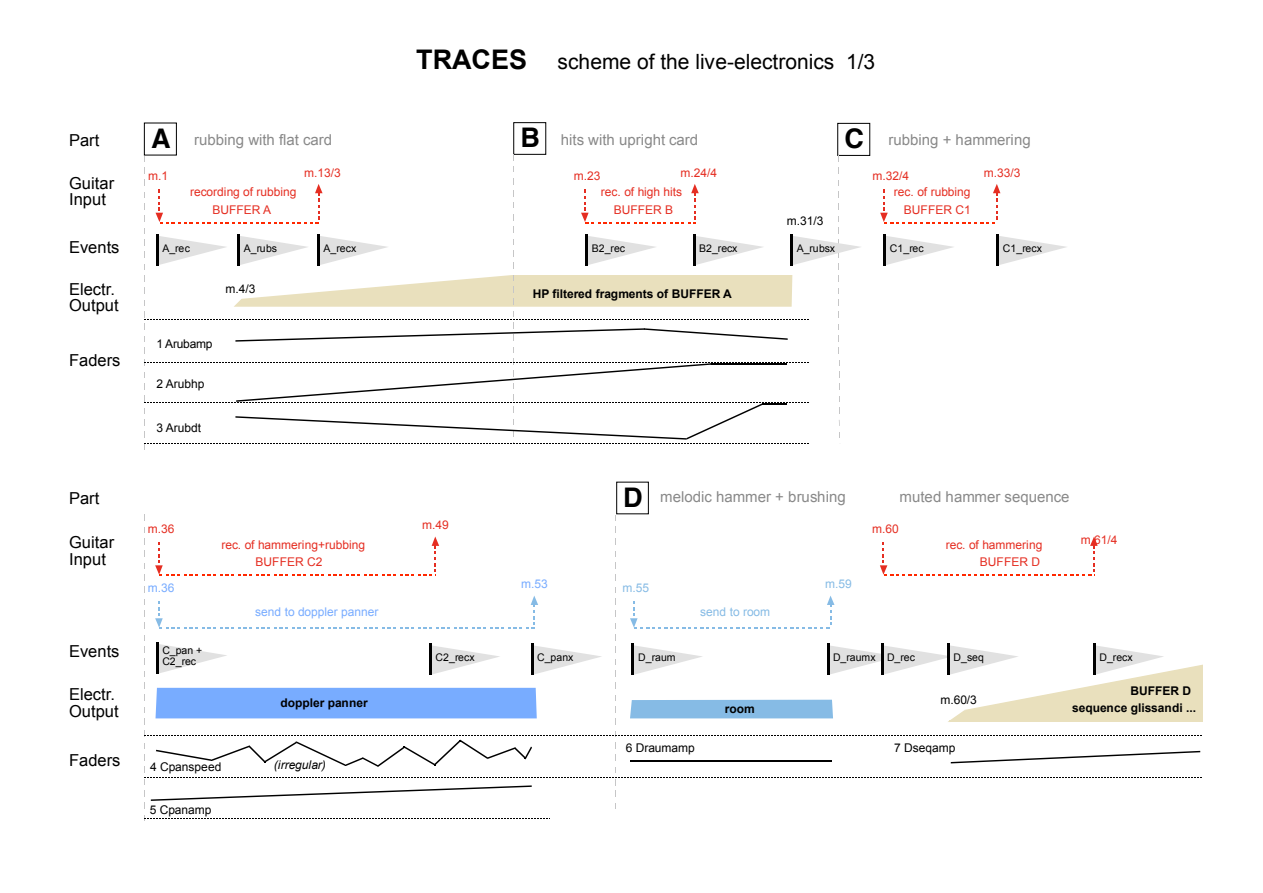
<style>
.page{position:relative;width:1263px;height:893px;background:#fff}
.page>*{position:absolute;margin:0;border:0;box-sizing:border-box;transform-origin:0 0}
.t1{font:700 27px "Helvetica";color:#000}
.t2{font:21px "Arial MS";color:#000}
.t3{font:16.5px/16.2px "Arial MS";color:#000}
.t4{font:15px "Arial MS";color:#898989}
.t5{font:12px "Arial MS";color:#e52e22}
.t6{font:12px "Arial MS";color:#000}
.t7{font:12px "Arial Bold MS";color:#000}
.t8{font:12px "Arial MS";color:#78acff}
.t9{font:12px "Arial MS";color:#86bbe5}
.t10{font:12px "Arial Italic MS";color:#000}
.t11{font:10.5px/10.8px "Arial MS";color:#000}
.s1{font-family:"Arial Bold MS";font-size:27px}
</style>
<div class="page">
<div style="left:144px;top:123px;width:33px;height:32px;border:1px solid #000"></div>
<div style="left:513px;top:122px;width:33px;height:33px;border:1px solid #000"></div>
<div style="left:837px;top:123px;width:33px;height:33px;border:1px solid #000"></div>
<svg style="left:880px;top:184px;width:120px;height:39px"></svg>
<div style="left:156px;top:687px;width:381px;height:31px;background:#78acff"></div>
<div style="left:616px;top:481px;width:33px;height:33px;border:1px solid #000"></div>
<svg style="left:155px;top:536px;width:284px;height:40px"></svg>
<svg style="left:155px;top:596px;width:383px;height:33px"></svg>
<svg style="left:630px;top:596px;width:204px;height:33px"></svg>
<svg style="left:880px;top:536px;width:218px;height:40px"></svg>
<svg style="left:144px;top:815px;width:406px;height:5px"></svg>
<svg style="left:144px;top:730px;width:1058px;height:78px"></svg>
<svg style="left:144px;top:154px;width:718px;height:295px"></svg>
<hr style="left:790px;top:234px;width:3px;height:32px;background:#000">
<svg style="left:886px;top:236px;width:67px;height:29px"></svg>
<hr style="left:883px;top:234px;width:3px;height:32px;background:#000">
<svg style="left:999px;top:236px;width:67px;height:29px"></svg>
<hr style="left:996px;top:234px;width:3px;height:32px;background:#000">
<svg style="left:159px;top:644px;width:68px;height:29px"></svg>
<hr style="left:156px;top:642px;width:3px;height:32px;background:#000">
<svg style="left:432px;top:645px;width:68px;height:29px"></svg>
<hr style="left:429px;top:643px;width:3px;height:32px;background:#000">
<svg style="left:534px;top:645px;width:67px;height:29px"></svg>
<hr style="left:531px;top:643px;width:3px;height:32px;background:#000">
<hr style="left:631px;top:643px;width:3px;height:32px;background:#000">
<hr style="left:827px;top:643px;width:2px;height:32px;background:#000">
<hr style="left:881px;top:643px;width:2px;height:32px;background:#000">
<hr style="left:947px;top:643px;width:3px;height:32px;background:#000">
<svg style="left:630px;top:645px;width:572px;height:77px"></svg>
<hr style="left:1093px;top:643px;width:2px;height:32px;background:#000">
<h2 class="t2" style="left:416px;top:50px;width:461px"><span class="s1">TRACES</span> scheme of the live-electronics 1/3</h2>
<h1 class="t1" style="left:151px;top:127px;width:21px">A</h1>
<h1 class="t1" style="left:521px;top:126px;width:21px">B</h1>
<h1 class="t1" style="left:845px;top:127px;width:21px">C</h1>
<p class="t5" style="left:190px;top:186px;width:108px">recording of rubbing</p>
<h3 class="t3" style="left:69px;top:132px;width:32px">Part</h3>
<p class="t4" style="left:194px;top:132px;width:140px">rubbing with flat card</p>
<p class="t4" style="left:561px;top:132px;width:139px">hits with upright card</p>
<p class="t4" style="left:888px;top:132px;width:144px">rubbing + hammering</p>
<p class="t5" style="left:148px;top:169px;width:22px">m.1</p>
<p class="t5" style="left:304px;top:166px;width:38px">m.13/3</p>
<p class="t5" style="left:212px;top:203px;width:60px">BUFFER A</p>
<p class="t5" style="left:574px;top:169px;width:28px">m.23</p>
<p class="t5" style="left:680px;top:166px;width:38px">m.24/4</p>
<p class="t5" style="left:614px;top:203px;width:61px">BUFFER B</p>
<p class="t5" style="left:873px;top:169px;width:38px">m.32/4</p>
<p class="t5" style="left:984px;top:166px;width:38px">m.33/3</p>
<p class="t5" style="left:904px;top:203px;width:68px">BUFFER C1</p>
<h3 class="t3" style="left:69px;top:175px;width:47px">Guitar<br>Input</h3>
<p class="t5" style="left:601px;top:186px;width:83px">rec. of high hits</p>
<p class="t5" style="left:894px;top:186px;width:78px">rec. of rubbing</p>
<p class="t6" style="left:787px;top:214px;width:38px">m.31/3</p>
<h3 class="t3" style="left:69px;top:239px;width:52px">Events</h3>
<p class="t11" style="left:162px;top:243px;width:29px">A_rec</p>
<p class="t11" style="left:244px;top:243px;width:35px">A_rubs</p>
<p class="t11" style="left:324px;top:243px;width:34px">A_recx</p>
<p class="t11" style="left:592px;top:243px;width:35px">B2_rec</p>
<p class="t11" style="left:699px;top:243px;width:40px">B2_recx</p>
<p class="t11" style="left:797px;top:243px;width:40px">A_rubsx</p>
<p class="t11" style="left:890px;top:243px;width:35px">C1_rec</p>
<p class="t11" style="left:1003px;top:243px;width:41px">C1_recx</p>
<h3 class="t3" style="left:69px;top:281px;width:51px">Electr.<br>Output</h3>
<p class="t7" style="left:533px;top:287px;width:201px">HP filtered fragments of BUFFER A</p>
<p class="t6" style="left:225px;top:282px;width:32px">m.4/3</p>
<h3 class="t3" style="left:69px;top:352px;width:53px">Faders</h3>
<p class="t6" style="left:157px;top:337px;width:57px">1 Arubamp</p>
<p class="t6" style="left:157px;top:377px;width:49px">2 Arubhp</p>
<p class="t6" style="left:157px;top:421px;width:46px">3 Arubdt</p>
<h1 class="t1" style="left:623px;top:486px;width:21px">D</h1>
<h3 class="t3" style="left:69px;top:490px;width:32px">Part</h3>
<p class="t4" style="left:660px;top:488px;width:187px">melodic hammer + brushing</p>
<p class="t5" style="left:221px;top:538px;width:145px">rec. of hammering+rubbing</p>
<p class="t5" style="left:148px;top:522px;width:28px">m.36</p>
<p class="t5" style="left:422px;top:518px;width:28px">m.49</p>
<p class="t5" style="left:256px;top:555px;width:68px">BUFFER C2</p>
<h3 class="t3" style="left:69px;top:534px;width:47px">Guitar<br>Input</h3>
<p class="t8" style="left:148px;top:581px;width:28px">m.36</p>
<p class="t8" style="left:521px;top:577px;width:28px">m.53</p>
<p class="t8" style="left:255px;top:605px;width:125px">send to doppler panner</p>
<p class="t9" style="left:622px;top:581px;width:28px">m.55</p>
<p class="t9" style="left:825px;top:577px;width:28px">m.59</p>
<p class="t9" style="left:700px;top:605px;width:71px">send to room</p>
<p class="t4" style="left:900px;top:488px;width:171px">muted hammer sequence</p>
<p class="t5" style="left:872px;top:522px;width:28px">m.60</p>
<p class="t5" style="left:946px;top:538px;width:98px">rec. of hammering</p>
<p class="t5" style="left:980px;top:555px;width:62px">BUFFER D</p>
<p class="t5" style="left:1081px;top:533px;width:38px">m.61/4</p>
<h3 class="t3" style="left:69px;top:643px;width:52px">Events</h3>
<p class="t11" style="left:162px;top:645px;width:41px">C_pan +<br>C2_rec</p>
<h3 class="t3" style="left:69px;top:686px;width:51px">Electr.<br>Output</h3>
<p class="t7" style="left:280px;top:696px;width:89px">doppler panner</p>
<h3 class="t3" style="left:69px;top:752px;width:53px">Faders</h3>
<p class="t6" style="left:150px;top:759px;width:73px">4 Cpanspeed</p>
<p class="t6" style="left:150px;top:802px;width:63px">5 Cpanamp</p>
<p class="t10" style="left:274px;top:758px;width:53px">(irregular)</p>
<p class="t11" style="left:436px;top:652px;width:41px">C2_recx</p>
<p class="t11" style="left:537px;top:652px;width:38px">C_panx</p>
<p class="t11" style="left:638px;top:652px;width:39px">D_raum</p>
<p class="t11" style="left:833px;top:652px;width:84px">D_raumx D_rec</p>
<p class="t11" style="left:954px;top:652px;width:32px">D_seq</p>
<p class="t11" style="left:1099px;top:652px;width:35px">D_recx</p>
<p class="t7" style="left:725px;top:701px;width:32px">room</p>
<p class="t6" style="left:940px;top:693px;width:38px">m.60/3</p>
<p class="t6" style="left:626px;top:740px;width:71px">6 Draumamp</p>
<p class="t6" style="left:894px;top:740px;width:63px">7 Dseqamp</p>
<p class="t7" style="left:1130px;top:684px;width:62px">BUFFER D</p>
<p class="t7" style="left:1072px;top:701px;width:126px">sequence glissandi ...</p>
</div>
